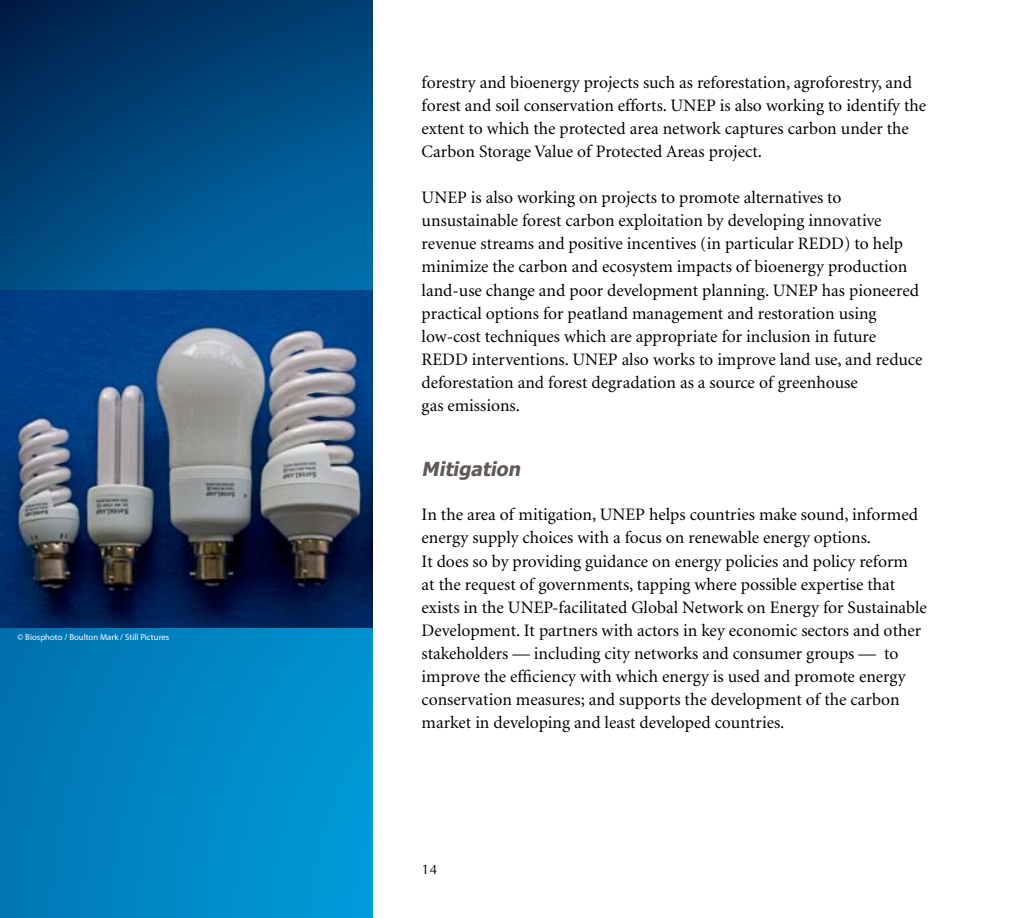
<style>
.page{position:relative;width:1012px;height:918px;background:#fff}
.page>*{position:absolute;margin:0;border:0;box-sizing:border-box;transform-origin:0 0}
.t1{font:italic 700 19.25px "Tahoma";color:#615956}
.t2{font:17.5px/23.1px "Minion";color:#000}
.t3{font:14px "Optimum Roman DTC";color:#000}
.t4{font:8.75px "Myriad Pro";color:#fff}
</style>
<div class="page">
<svg style="left:0;top:0;width:372px;height:918px;background:#0067a1"></svg>
<img style="left:0;top:291px;width:372px;height:336px">
<p class="t4" style="left:18px;top:631px;width:153px">© Biosphoto / Boulton Mark / Still Pictures</p>
<p class="t2" style="left:422px;top:71px;width:506px">forestry and bioenergy projects such as reforestation, agroforestry, and forest and soil conservation efforts. UNEP is also working to identify the extent to which the protected area network captures carbon under the Carbon Storage Value of Protected Areas project.</p>
<p class="t2" style="left:422px;top:187px;width:502px">UNEP is also working on projects to promote alternatives to unsustainable forest carbon exploitation by developing innovative revenue streams and positive incentives (in particular REDD) to help minimize the carbon and ecosystem impacts of bioenergy production land-use change and poor development planning. UNEP has pioneered practical options for peatland management and restoration using low-cost techniques which are appropriate for inclusion in future REDD interventions. UNEP also works to improve land use, and reduce deforestation and forest degradation as a source of greenhouse<br>gas emissions.</p>
<p class="t1" style="left:422px;top:457px;width:104px">Mitigation</p>
<p class="t2" style="left:422px;top:504px;width:507px">In the area of mitigation, UNEP helps countries make sound, informed energy supply choices with a focus on renewable energy options.<br>It does so by providing guidance on energy policies and policy reform<br>at the request of governments, tapping where possible expertise that exists in the UNEP-facilitated Global Network on Energy for Sustainable Development. It partners with actors in key economic sectors and other stakeholders — including city networks and consumer groups — to improve the efficiency with which energy is used and promote energy conservation measures; and supports the development of the carbon market in developing and least developed countries.</p>
<p class="t3" style="left:422px;top:861px;width:17px">14</p>
</div>
